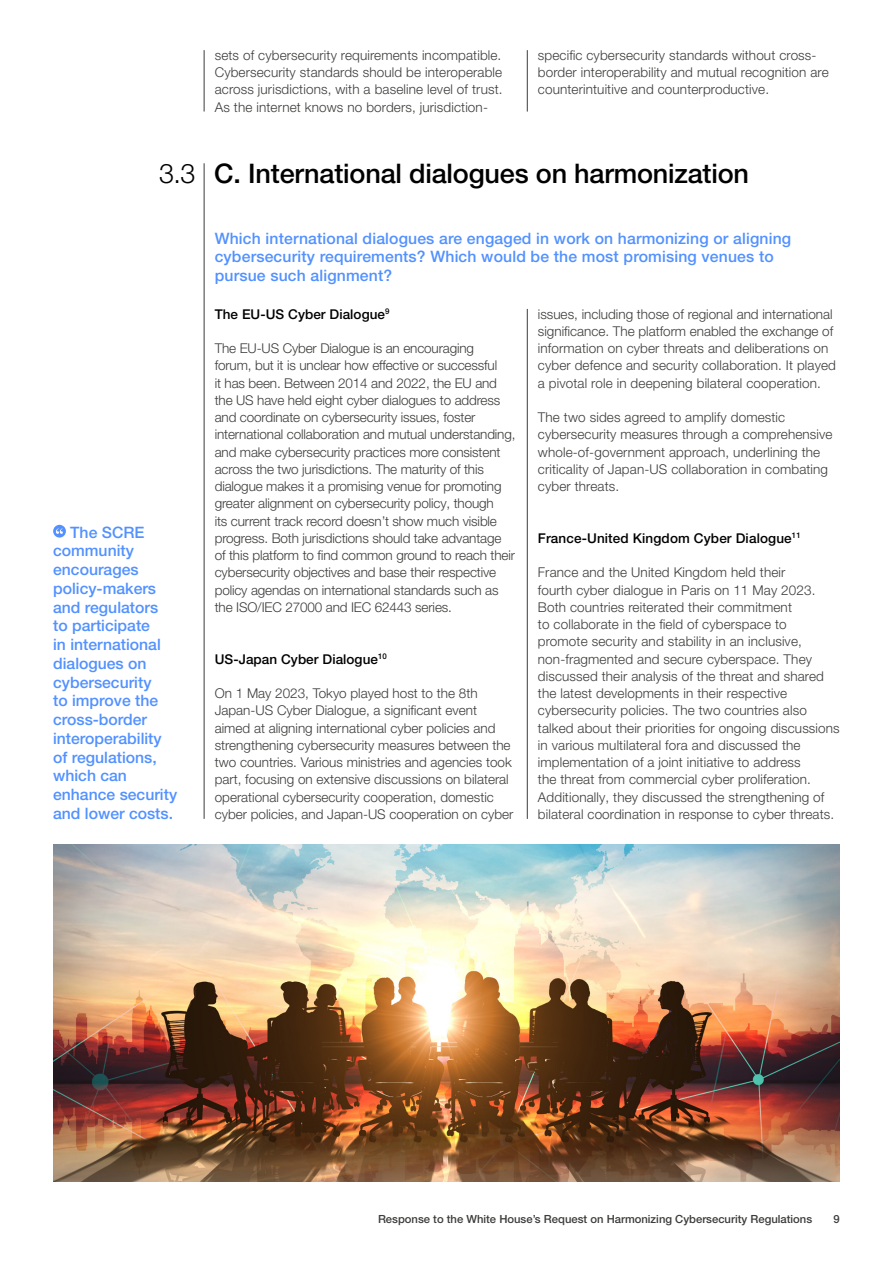
<style>
.page{position:relative;width:893px;height:1263px;background:#fff}
.page>*{position:absolute;margin:0;border:0;box-sizing:border-box;transform-origin:0 0}
.t1{font:500 27px "Helvetica Neue LT Pro";letter-spacing:-.005em;color:#000}
.t2{font:500 15.75px/18.8px "Helvetica Neue LT Pro";color:#5291ff}
.t3{font:300 13.5px/17.2px "Helvetica Neue LT Pro";color:#3c3c3b}
.t4{font:500 13.5px "Helvetica Neue LT Pro";letter-spacing:.005em;color:#000}
.t5{font:500 11.25px "Helvetica Neue LT Pro";color:#3c3c3b}
.s1{font-weight:300}
</style>
<div class="page">
<hr style="left:204px;top:163px;width:1px;height:656px;background:#3c3c3b">
<hr style="left:204px;top:50px;width:1px;height:62px;background:#3c3c3b">
<svg style="left:53px;top:525px;width:13px;height:13px"></svg>
<svg style="left:56px;top:528px;width:7px;height:6px"></svg>
<hr style="left:527px;top:309px;width:1px;height:510px;background:#3c3c3b">
<img style="left:53px;top:844px;width:787px;height:337px">
<hr style="left:527px;top:50px;width:1px;height:62px;background:#3c3c3b">
<p class="t3" style="left:215px;top:46px;width:289px;text-align:justify">sets of cybersecurity requirements incompatible.<br>Cybersecurity standards should be interoperable across jurisdictions, with a baseline level of trust.<br>As the internet knows no borders, jurisdiction-</p>
<p class="t3" style="left:538px;top:46px;width:292px">specific cybersecurity standards without cross&shy;border interoperability and mutual recognition are counterintuitive and counterproductive.</p>
<h1 class="t1" style="left:159px;top:157px;width:592px"><span class="s1">3.3</span> C. International dialogues on harmonization</h1>
<p class="t2" style="left:53px;top:522px;width:126px;text-indent:17px">The SCRE community encourages policy-makers and regulators<br>to participate<br>in international dialogues on cybersecurity<br>to improve the cross-border interoperability of regulations, which can enhance security and lower costs.</p>
<p class="t2" style="left:215px;top:228px;width:578px">Which international dialogues are engaged in work on harmonizing or aligning cybersecurity requirements? Which would be the most promising venues to pursue such alignment?</p>
<p class="t4" style="left:215px;top:306px;width:176px">The EU-US Cyber Dialogue<sup>9</sup></p>
<p class="t3" style="left:215px;top:339px;width:302px">The EU-US Cyber Dialogue is an encouraging<br>forum, but it is unclear how effective or successful<br>it has been. Between 2014 and 2022, the EU and the US have held eight cyber dialogues to address and coordinate on cybersecurity issues, foster international collaboration and mutual understanding, and make cybersecurity practices more consistent across the two jurisdictions. The maturity of this dialogue makes it a promising venue for promoting greater alignment on cybersecurity policy, though<br>its current track record doesn’t show much visible progress. Both jurisdictions should take advantage of this platform to find common ground to reach their cybersecurity objectives and base their respective policy agendas on international standards such as the ISO/IEC 27000 and IEC 62443 series.</p>
<p class="t4" style="left:215px;top:651px;width:174px">US-Japan Cyber Dialogue<sup>10</sup></p>
<p class="t3" style="left:215px;top:684px;width:300px">On 1 May 2023, Tokyo played host to the 8th Japan-US Cyber Dialogue, a significant event aimed at aligning international cyber policies and strengthening cybersecurity measures between the two countries. Various ministries and agencies took part, focusing on extensive discussions on bilateral operational cybersecurity cooperation, domestic cyber policies, and Japan-US cooperation on cyber</p>
<p class="t3" style="left:538px;top:305px;width:300px">issues, including those of regional and international significance. The platform enabled the exchange of information on cyber threats and deliberations on cyber defence and security collaboration. It played a pivotal role in deepening bilateral cooperation.</p>
<p class="t3" style="left:538px;top:408px;width:296px">The two sides agreed to amplify domestic cybersecurity measures through a comprehensive whole-of-government approach, underlining the criticality of Japan-US collaboration in combating cyber threats.</p>
<p class="t4" style="left:538px;top:530px;width:264px">France-United Kingdom Cyber Dialogue<sup>11</sup></p>
<p class="t3" style="left:538px;top:564px;width:303px">France and the United Kingdom held their<br>fourth cyber dialogue in Paris on 11 May 2023.<br>Both countries reiterated their commitment<br>to collaborate in the field of cyberspace to promote security and stability in an inclusive, non-fragmented and secure cyberspace. They discussed their analysis of the threat and shared the latest developments in their respective cybersecurity policies. The two countries also talked about their priorities for ongoing discussions in various multilateral fora and discussed the implementation of a joint initiative to address<br>the threat from commercial cyber proliferation.<br>Additionally, they discussed the strengthening of bilateral coordination in response to cyber threats.</p>
<p class="t5" style="left:378px;top:1212px;width:436px">Response to the White House’s Request on Harmonizing Cybersecurity Regulations</p>
<p class="t5" style="left:834px;top:1212px;width:8px">9</p>
</div>
